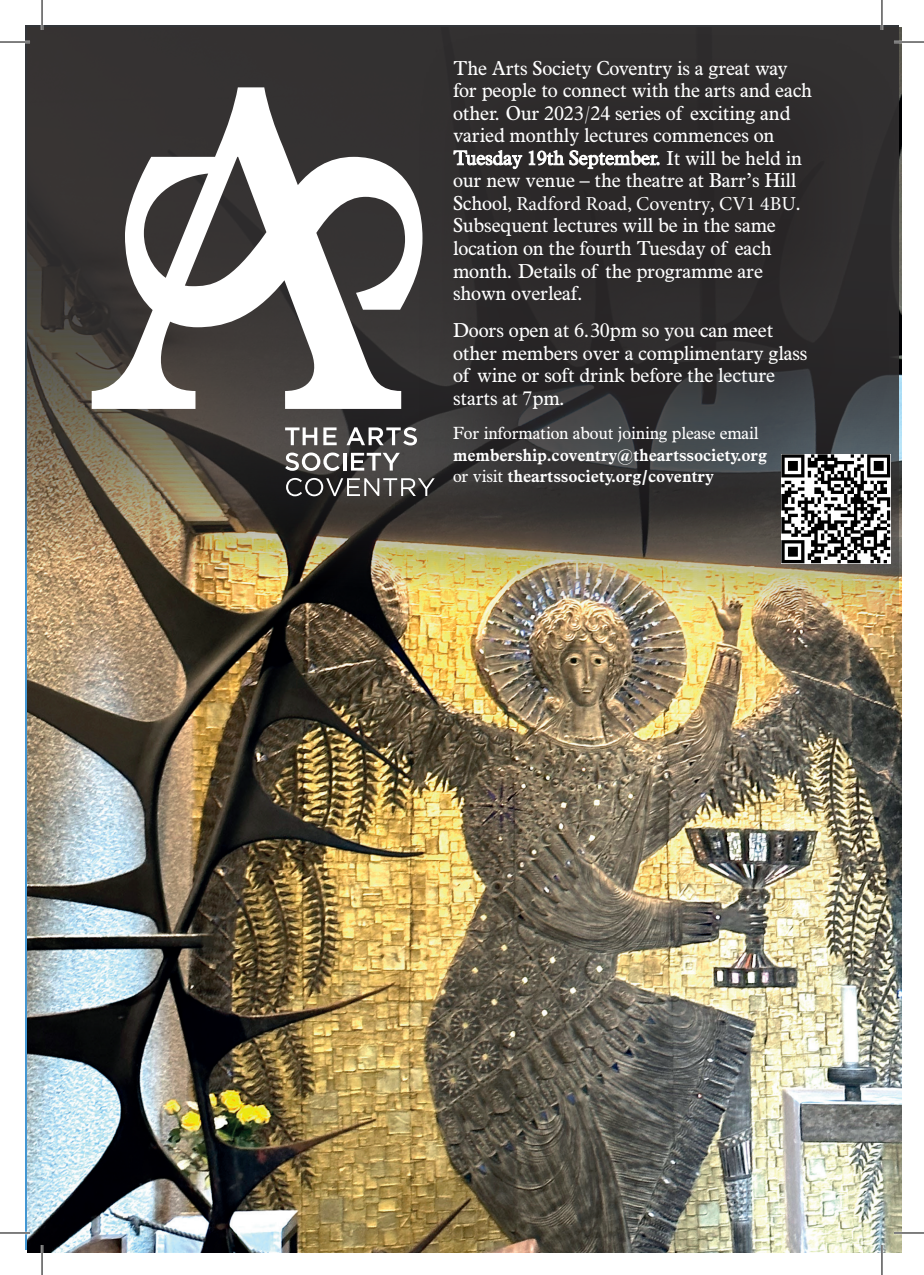
<style>
.page{position:relative;width:924px;height:1275px;background:#fff}
.page>*{position:absolute;margin:0;border:0;box-sizing:border-box;transform-origin:0 0}
.t1{font:19.8px/22.6px "News Plantin MT Std";color:#fff}
.t2{font:19.8px "Minion Pro";color:#fff}
.t3{font:700 17.2px/21.6px "News Plantin MT Std";color:#fff}
.t4{font:17.2px "News Plantin MT Std";color:#fff}
.s1{font-family:"News Plantin MT Std"}
.s2{font-weight:400}
</style>
<div class="page">
<img style="left:28px;top:28px;width:873px;height:1224px">
<img style="left:25px;top:25px;width:873px;height:612px">
<div style="left:415px;top:28px;width:483px;height:537px;background:#231f20;opacity:.75"></div>
<svg style="left:285px;top:427px;width:32px;height:18px"></svg>
<svg style="left:285px;top:452px;width:54px;height:19px"></svg>
<hr style="left:343px;top:453px;width:3px;height:17px;background:#fff">
<svg style="left:351px;top:453px;width:48px;height:17px"></svg>
<svg style="left:323px;top:427px;width:13px;height:18px"></svg>
<svg style="left:346px;top:427px;width:71px;height:18px"></svg>
<svg style="left:92px;top:87px;width:330px;height:322px"></svg>
<svg style="left:286px;top:478px;width:148px;height:18px;background:#626160"></svg>
<hr style="left:0;top:41px;width:30px;height:2px;background:#fff">
<hr style="left:893px;top:41px;width:30px;height:2px;background:#fff">
<hr style="left:0;top:1231px;width:30px;height:3px;background:#fff">
<hr style="left:893px;top:1231px;width:30px;height:3px;background:#fff">
<hr style="left:41px;top:0;width:2px;height:30px;background:#fff">
<hr style="left:41px;top:1245px;width:2px;height:30px;background:#fff">
<hr style="left:880px;top:0;width:2px;height:30px;background:#fff">
<hr style="left:880px;top:1245px;width:2px;height:30px;background:#fff">
<hr style="left:0;top:42px;width:30px;height:1px;background:#000">
<hr style="left:893px;top:42px;width:30px;height:1px;background:#000">
<hr style="left:0;top:1232px;width:30px;height:1px;background:#000">
<hr style="left:893px;top:1232px;width:30px;height:1px;background:#000">
<hr style="left:42px;top:0;width:1px;height:30px;background:#000">
<hr style="left:42px;top:1245px;width:1px;height:30px;background:#000">
<hr style="left:881px;top:0;width:1px;height:30px;background:#000">
<hr style="left:881px;top:1245px;width:1px;height:30px;background:#000">
<img style="left:780px;top:454px;width:110px;height:110px">
<p class="t1" style="left:453px;top:56px;width:360px">The Arts Society Coventry is a great way for people to connect with the arts and each other. Our 2023/24 series of exciting and varied monthly lectures commences on Tuesday 19th September. It will be held in our new venue – the theatre at Barr’s Hill</p>
<p class="t2" style="left:453px;top:191px;width:350px"><span class="s1">School</span>, Radford Road, Coventry, CV1 4BU<span class="s1">.</span></p>
<p class="t1" style="left:453px;top:214px;width:324px">Subsequent lectures will be in the same location on the fourth Tuesday of each month. Details of the programme are shown overleaf.</p>
<p class="t1" style="left:453px;top:318px;width:355px">Doors open at 6.30pm so you can meet other members over a complimentary glass of wine or soft drink before the lecture starts at 7pm.</p>
<p class="t4" style="left:453px;top:422px;width:307px">For information about joining please email</p>
<p class="t3" style="left:453px;top:443px;width:315px">membership.coventry@theartssociety.org <span class="s2">or visit</span> theartssociety.org/coventry</p>
</div>
